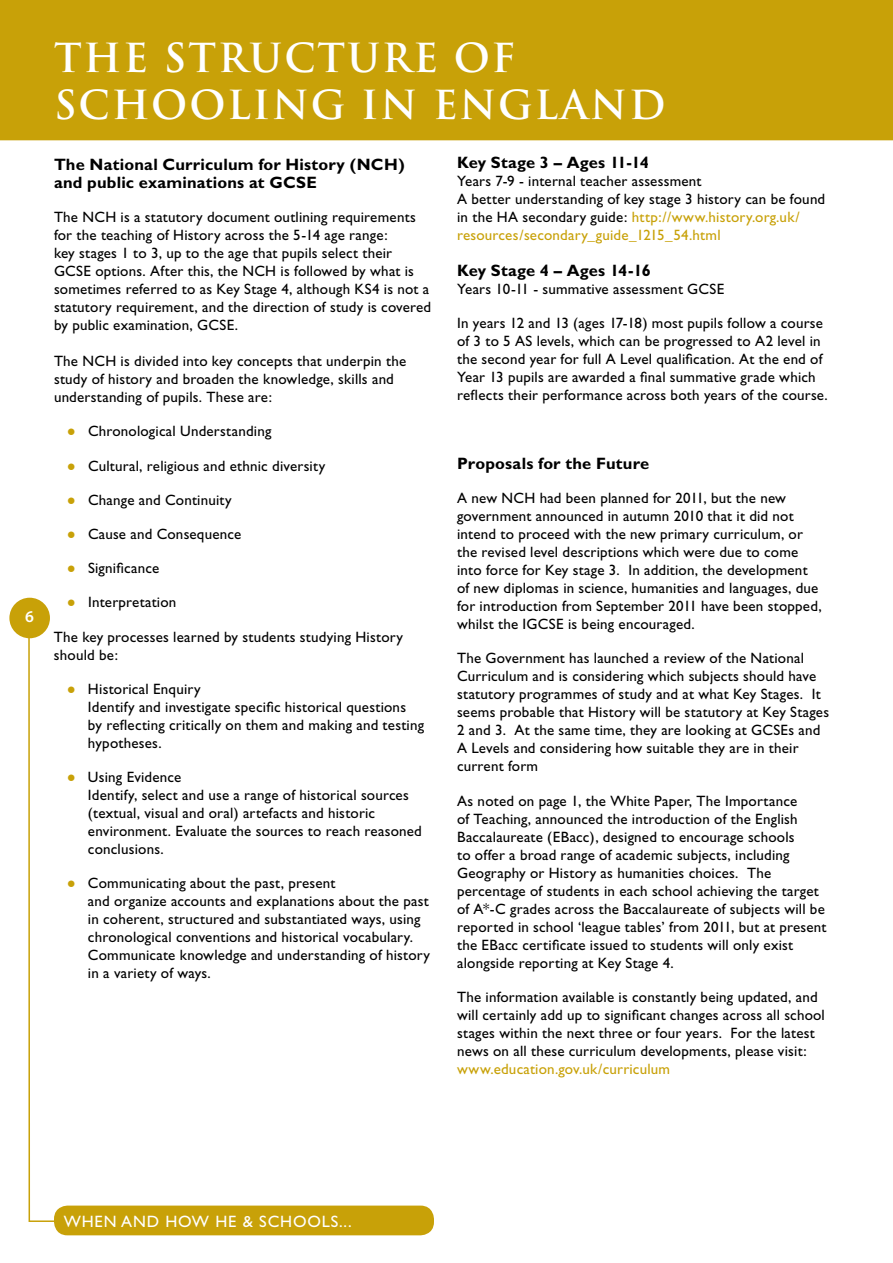
<style>
.page{position:relative;width:893px;height:1263px;background:#fff}
.page>*{position:absolute;margin:0;border:0;box-sizing:border-box;transform-origin:0 0}
.t1{font:700 39px/46.8px "Trajan Pro";letter-spacing:.05em;color:#fff}
.t2{font:700 16.5px/18px "Gill Sans";letter-spacing:.01em;color:#000}
.t3{font:16.5px "Gill Sans";letter-spacing:.05em;color:#fff}
.t4{font:600 16.5px "Myriad Pro";color:#fff}
.t5{font:15px/18px "Gill Sans";letter-spacing:.015em;color:#000}
.t6{font:15px "Gill Sans";letter-spacing:.01em;color:#c8a108}
.s1{font-family:"Arial";color:#c8a108}
.s2{color:#c8a108}
</style>
<div class="page">
<svg style="left:28px;top:633px;width:32px;height:589px"></svg>
<div style="left:9px;top:598px;width:41px;height:40px;background:#c8a108;border-radius:50%"></div>
<div style="left:54px;top:1205px;width:380px;height:30px;background:#c8a108;border-radius:14px"></div>
<div style="left:0;top:0;width:893px;height:140px;background:#c8a108"></div>
<p class="t4" style="left:25px;top:606px;width:10px">6</p>
<h1 class="t1" style="left:54px;top:35px;width:613px">THE STRUCTURE OF<br>SCHOOLING IN ENGLAND</h1>
<p class="t2" style="left:54px;top:155px;width:352px">The National Curriculum for History (NCH) and public examinations at GCSE</p>
<p class="t5" style="left:54px;top:208px;width:379px">The NCH is a statutory document outlining requirements for the teaching of History across the 5-14 age range:<br>key stages 1 to 3, up to the age that pupils select their GCSE options. After this, the NCH is followed by what is sometimes referred to as Key Stage 4, although KS4 is not a statutory requirement, and the direction of study is covered by public examination, GCSE.</p>
<p class="t5" style="left:54px;top:352px;width:354px">The NCH is divided into key concepts that underpin the study of history and broaden the knowledge, skills and understanding of pupils. These are:</p>
<p class="t5" style="left:67px;top:422px;width:206px"><span class="s1">●</span> Chronological Understanding</p>
<p class="t5" style="left:67px;top:457px;width:260px"><span class="s1">●</span> Cultural, religious and ethnic diversity</p>
<p class="t5" style="left:67px;top:491px;width:166px"><span class="s1">●</span> Change and Continuity</p>
<p class="t5" style="left:67px;top:525px;width:176px"><span class="s1">●</span> Cause and Consequence</p>
<p class="t5" style="left:67px;top:559px;width:94px"><span class="s1">●</span> Significance</p>
<p class="t5" style="left:67px;top:593px;width:111px"><span class="s1">●</span> Interpretation</p>
<p class="t5" style="left:54px;top:628px;width:350px">The key processes learned by students studying History should be:</p>
<p class="t5" style="left:88px;top:680px;width:338px;text-indent:-21px"><span class="s1">●</span> Historical Enquiry<br>Identify and investigate specific historical questions<br>by reflecting critically on them and making and testing hypotheses.</p>
<p class="t5" style="left:88px;top:768px;width:335px;text-indent:-21px"><span class="s1">●</span> Using Evidence<br>Identify, select and use a range of historical sources (textual, visual and oral) artefacts and historic environment. Evaluate the sources to reach reasoned conclusions.</p>
<p class="t5" style="left:88px;top:874px;width:344px;text-indent:-21px"><span class="s1">●</span> Communicating about the past, present<br>and organize accounts and explanations about the past in coherent, structured and substantiated ways, using chronological conventions and historical vocabulary.<br>Communicate knowledge and understanding of history in a variety of ways.</p>
<p class="t2" style="left:457px;top:154px;width:193px">Key Stage 3 – Ages 11-14</p>
<p class="t5" style="left:457px;top:172px;width:370px">Years 7-9 - internal teacher assessment<br>A better understanding of key stage 3 history can be found in the HA secondary guide: <span class="s2">http://www.history.org.uk/ resources/secondary_guide_1215_54.html</span></p>
<p class="t2" style="left:457px;top:262px;width:195px">Key Stage 4 – Ages 14-16</p>
<p class="t5" style="left:457px;top:280px;width:269px">Years 10-11 - summative assessment GCSE</p>
<p class="t5" style="left:457px;top:314px;width:372px">In years 12 and 13 (ages 17-18) most pupils follow a course of 3 to 5 AS levels, which can be progressed to A2 level in the second year for full A Level qualification. At the end of Year 13 pupils are awarded a final summative grade which reflects their performance across both years of the course.</p>
<p class="t2" style="left:457px;top:454px;width:194px">Proposals for the Future</p>
<p class="t5" style="left:457px;top:489px;width:366px">A new NCH had been planned for 2011, but the new government announced in autumn 2010 that it did not intend to proceed with the new primary curriculum, or the revised level descriptions which were due to come into force for Key stage 3. In addition, the development of new diplomas in science, humanities and languages, due for introduction from September 2011 have been stopped, whilst the IGCSE is being encouraged.</p>
<p class="t5" style="left:457px;top:649px;width:374px">The Government has launched a review of the National Curriculum and is considering which subjects should have statutory programmes of study and at what Key Stages. It seems probable that History will be statutory at Key Stages 2 and 3. At the same time, they are looking at GCSEs and A Levels and considering how suitable they are in their current form</p>
<p class="t5" style="left:457px;top:791px;width:371px">As noted on page 1, the White Paper, The Importance<br>of Teaching, announced the introduction of the English Baccalaureate (EBacc), designed to encourage schools<br>to offer a broad range of academic subjects, including Geography or History as humanities choices. The percentage of students in each school achieving the target of A*-C grades across the Baccalaureate of subjects will be reported in school ‘league tables’ from 2011, but at present the EBacc certificate issued to students will only exist alongside reporting at Key Stage 4.</p>
<p class="t5" style="left:457px;top:988px;width:369px">The information available is constantly being updated, and will certainly add up to significant changes across all school stages within the next three or four years. For the latest news on all these curriculum developments, please visit:</p>
<p class="t6" style="left:457px;top:1060px;width:214px">www.education.gov.uk/curriculum</p>
<p class="t3" style="left:64px;top:1212px;width:289px">WHEN AND HOW HE &amp; SCHOOLS...</p>
</div>
